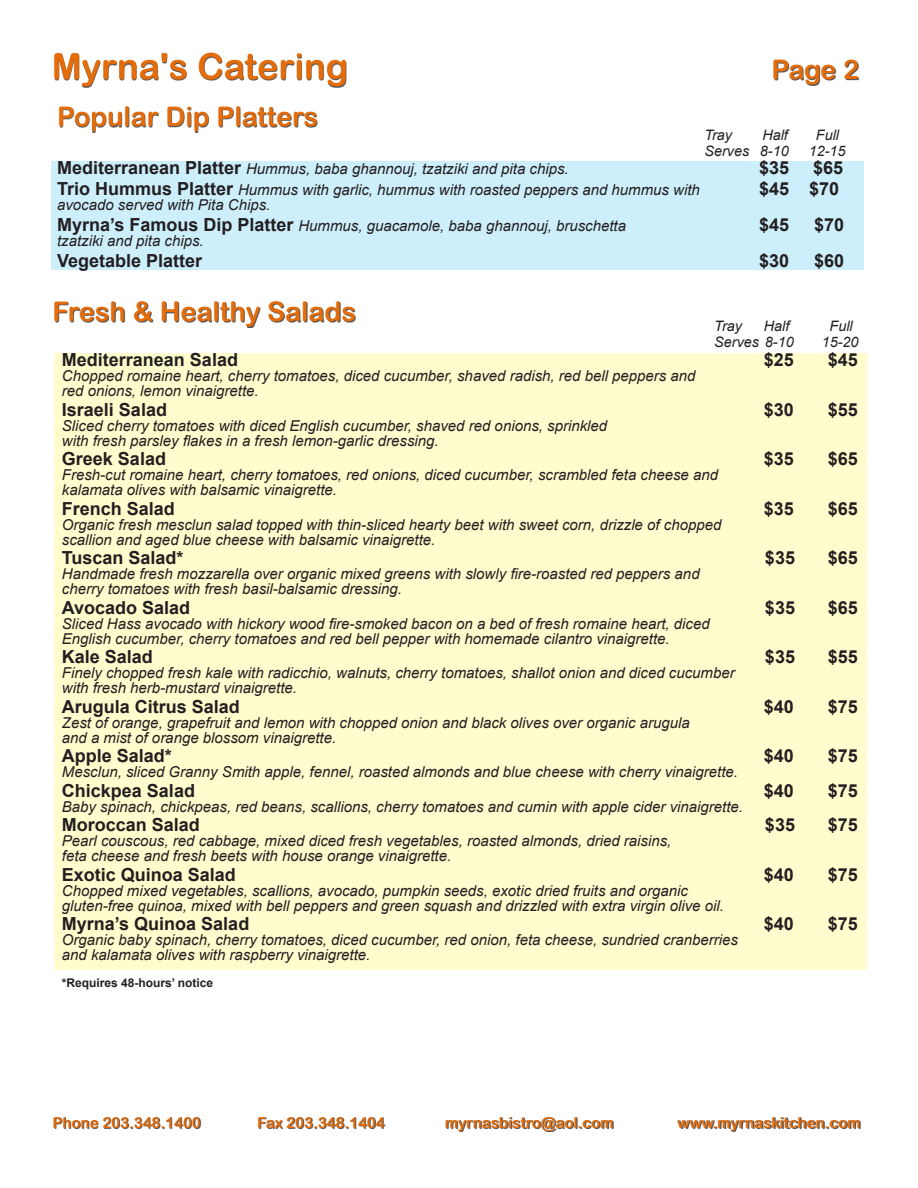
<style>
.page{position:relative;width:918px;height:1188px;background:#fff}
.page>*{position:absolute;margin:0;border:0;box-sizing:border-box;transform-origin:0 0}
.t1{font:36px "Arial Rounded MT Bold";color:#e46c0a}
.t2{font:27px "Arial Rounded MT Bold";color:#e46c0a}
.t3{font:700 18px "Arial";color:#231f20}
.t4{font:italic 15px "Arial";color:#231f20}
.t5{font:15px "Arial Rounded MT Bold";color:#e46c0a}
.t6{font:italic 14.4px "Arial";color:#231f20}
.t7{font:700 12px "Arial";color:#231f20}
.s1{font-weight:700;font-style:normal;font-size:18px}
</style>
<div class="page">
<div style="left:55px;top:54px;width:804px;height:33px;background:#231f20;opacity:.75"></div>
<div style="left:52px;top:161px;width:812px;height:109px;background:#cdeffb"></div>
<div style="left:60px;top:107px;width:258px;height:26px;background:#231f20;opacity:.75"></div>
<div style="left:54px;top:353px;width:812px;height:617px;background:#fffccd"></div>
<div style="left:55px;top:302px;width:301px;height:26px;background:#231f20;opacity:.75"></div>
<div style="left:55px;top:1118px;width:805px;height:14px;background:#231f20;opacity:.75"></div>
<p class="t1" style="left:52px;top:45px;width:298px">Myrna's Catering</p>
<p class="t2" style="left:771px;top:53px;width:89px">Page 2</p>
<p class="t2" style="left:57px;top:100px;width:262px">Popular Dip Platters</p>
<p class="t6" style="left:762px;top:125px;width:27px">Half</p>
<p class="t6" style="left:816px;top:125px;width:25px">Full</p>
<p class="t6" style="left:704px;top:141px;width:46px">Serves</p>
<p class="t6" style="left:760px;top:141px;width:30px">8-10</p>
<p class="t6" style="left:809px;top:141px;width:38px">12-15</p>
<p class="t6" style="left:704px;top:125px;width:29px">Tray</p>
<p class="t4" style="left:57px;top:159px;width:513px"><span class="s1">Mediterranean Platter</span> Hummus, baba ghannouj, tzatziki and pita chips.</p>
<p class="t3" style="left:759px;top:155px;width:32px">$35</p>
<p class="t3" style="left:813px;top:155px;width:32px">$65</p>
<p class="t4" style="left:57px;top:180px;width:644px"><span class="s1">Trio Hummus Platter</span> Hummus with garlic, hummus with roasted peppers and hummus with</p>
<p class="t3" style="left:759px;top:176px;width:82px">$45 $70</p>
<p class="t4" style="left:57px;top:195px;width:215px">avocado served with Pita Chips.</p>
<p class="t4" style="left:57px;top:216px;width:571px"><span class="s1">Myrna’s Famous Dip Platter</span> Hummus, guacamole, baba ghannouj, bruschetta</p>
<p class="t3" style="left:759px;top:212px;width:32px">$45</p>
<p class="t3" style="left:814px;top:212px;width:32px">$70</p>
<p class="t4" style="left:57px;top:231px;width:148px">tzatziki and pita chips.</p>
<p class="t3" style="left:57px;top:248px;width:147px">Vegetable Platter</p>
<p class="t3" style="left:759px;top:248px;width:32px">$30</p>
<p class="t3" style="left:814px;top:248px;width:32px">$60</p>
<p class="t2" style="left:52px;top:295px;width:305px">Fresh &amp; Healthy Salads</p>
<p class="t6" style="left:764px;top:317px;width:27px">Half</p>
<p class="t6" style="left:830px;top:317px;width:25px">Full</p>
<p class="t6" style="left:714px;top:333px;width:81px">Serves 8-10</p>
<p class="t6" style="left:822px;top:333px;width:38px">15-20</p>
<p class="t6" style="left:714px;top:317px;width:29px">Tray</p>
<p class="t3" style="left:62px;top:347px;width:178px">Mediterranean Salad</p>
<p class="t3" style="left:764px;top:347px;width:32px">$25</p>
<p class="t3" style="left:828px;top:347px;width:32px">$45</p>
<p class="t4" style="left:62px;top:366px;width:635px">Chopped romaine heart, cherry tomatoes, diced cucumber, shaved radish, red bell peppers and</p>
<p class="t4" style="left:62px;top:381px;width:198px">red onions, lemon vinaigrette.</p>
<p class="t3" style="left:62px;top:396px;width:107px">Israeli Salad</p>
<p class="t3" style="left:764px;top:396px;width:32px">$30</p>
<p class="t3" style="left:828px;top:396px;width:32px">$55</p>
<p class="t4" style="left:62px;top:416px;width:547px">Sliced cherry tomatoes with diced English cucumber, shaved red onions, sprinkled</p>
<p class="t4" style="left:62px;top:431px;width:378px">with fresh parsley flakes in a fresh lemon-garlic dressing.</p>
<p class="t3" style="left:62px;top:446px;width:106px">Greek Salad</p>
<p class="t3" style="left:764px;top:446px;width:32px">$35</p>
<p class="t3" style="left:828px;top:446px;width:32px">$65</p>
<p class="t4" style="left:62px;top:465px;width:658px">Fresh-cut romaine heart, cherry tomatoes, red onions, diced cucumber, scrambled feta cheese and</p>
<p class="t4" style="left:62px;top:480px;width:277px">kalamata olives with balsamic vinaigrette.</p>
<p class="t3" style="left:62px;top:495px;width:115px">French Salad</p>
<p class="t3" style="left:764px;top:495px;width:32px">$35</p>
<p class="t3" style="left:828px;top:495px;width:32px">$65</p>
<p class="t4" style="left:62px;top:515px;width:661px">Organic fresh mesclun salad topped with thin-sliced hearty beet with sweet corn, drizzle of chopped</p>
<p class="t4" style="left:62px;top:530px;width:375px">scallion and aged blue cheese with balsamic vinaigrette.</p>
<p class="t3" style="left:62px;top:545px;width:123px">Tuscan Salad*</p>
<p class="t3" style="left:765px;top:545px;width:32px">$35</p>
<p class="t3" style="left:828px;top:545px;width:32px">$65</p>
<p class="t4" style="left:62px;top:564px;width:639px">Handmade fresh mozzarella over organic mixed greens with slowly fire-roasted red peppers and</p>
<p class="t4" style="left:62px;top:579px;width:342px">cherry tomatoes with fresh basil-balsamic dressing.</p>
<p class="t3" style="left:62px;top:594px;width:130px">Avocado Salad</p>
<p class="t3" style="left:765px;top:594px;width:32px">$35</p>
<p class="t3" style="left:828px;top:594px;width:32px">$65</p>
<p class="t4" style="left:62px;top:614px;width:649px">Sliced Hass avocado with hickory wood fire-smoked bacon on a bed of fresh romaine heart, diced</p>
<p class="t4" style="left:62px;top:629px;width:609px">English cucumber, cherry tomatoes and red bell pepper with homemade cilantro vinaigrette.</p>
<p class="t3" style="left:62px;top:644px;width:93px">Kale Salad</p>
<p class="t3" style="left:765px;top:644px;width:32px">$35</p>
<p class="t3" style="left:828px;top:644px;width:32px">$55</p>
<p class="t4" style="left:62px;top:663px;width:674px">Finely chopped fresh kale with radicchio, walnuts, cherry tomatoes, shallot onion and diced cucumber</p>
<p class="t4" style="left:62px;top:678px;width:237px">with fresh herb-mustard vinaigrette.</p>
<p class="t3" style="left:62px;top:693px;width:180px">Arugula Citrus Salad</p>
<p class="t3" style="left:764px;top:693px;width:32px">$40</p>
<p class="t3" style="left:828px;top:693px;width:32px">$75</p>
<p class="t4" style="left:62px;top:713px;width:629px">Zest of orange, grapefruit and lemon with chopped onion and black olives over organic arugula</p>
<p class="t4" style="left:62px;top:728px;width:276px">and a mist of orange blossom vinaigrette.</p>
<p class="t3" style="left:62px;top:743px;width:112px">Apple Salad*</p>
<p class="t3" style="left:764px;top:743px;width:32px">$40</p>
<p class="t3" style="left:828px;top:743px;width:32px">$75</p>
<p class="t4" style="left:62px;top:762px;width:678px">Mesclun, sliced Granny Smith apple, fennel, roasted almonds and blue cheese with cherry vinaigrette.</p>
<p class="t3" style="left:62px;top:777px;width:135px">Chickpea Salad</p>
<p class="t3" style="left:764px;top:777px;width:32px">$40</p>
<p class="t3" style="left:828px;top:777px;width:32px">$75</p>
<p class="t4" style="left:62px;top:797px;width:683px">Baby spinach, chickpeas, red beans, scallions, cherry tomatoes and cumin with apple cider vinaigrette.</p>
<p class="t3" style="left:62px;top:812px;width:140px">Moroccan Salad</p>
<p class="t3" style="left:765px;top:812px;width:32px">$35</p>
<p class="t3" style="left:828px;top:812px;width:32px">$75</p>
<p class="t4" style="left:62px;top:831px;width:611px">Pearl couscous, red cabbage, mixed diced fresh vegetables, roasted almonds, dried raisins,</p>
<p class="t4" style="left:62px;top:846px;width:391px">feta cheese and fresh beets with house orange vinaigrette.</p>
<p class="t3" style="left:62px;top:861px;width:176px">Exotic Quinoa Salad</p>
<p class="t3" style="left:764px;top:861px;width:32px">$40</p>
<p class="t3" style="left:828px;top:861px;width:32px">$75</p>
<p class="t4" style="left:62px;top:881px;width:628px">Chopped mixed vegetables, scallions, avocado, pumpkin seeds, exotic dried fruits and organic</p>
<p class="t4" style="left:62px;top:896px;width:663px">gluten-free quinoa, mixed with bell peppers and green squash and drizzled with extra virgin olive oil.</p>
<p class="t3" style="left:62px;top:911px;width:189px">Myrna’s Quinoa Salad</p>
<p class="t3" style="left:764px;top:911px;width:32px">$40</p>
<p class="t3" style="left:828px;top:911px;width:32px">$75</p>
<p class="t4" style="left:62px;top:930px;width:678px">Organic baby spinach, cherry tomatoes, diced cucumber, red onion, feta cheese, sundried cranberries</p>
<p class="t4" style="left:62px;top:945px;width:310px">and kalamata olives with raspberry vinaigrette.</p>
<p class="t7" style="left:62px;top:974px;width:153px">*Requires 48-hours’ notice</p>
<p class="t5" style="left:52px;top:1113px;width:150px">Phone 203.348.1400</p>
<p class="t5" style="left:257px;top:1113px;width:129px">Fax 203.348.1404</p>
<p class="t5" style="left:445px;top:1113px;width:170px">myrnasbistro@aol.com</p>
<p class="t5" style="left:677px;top:1113px;width:185px">www.myrnaskitchen.com</p>
</div>
